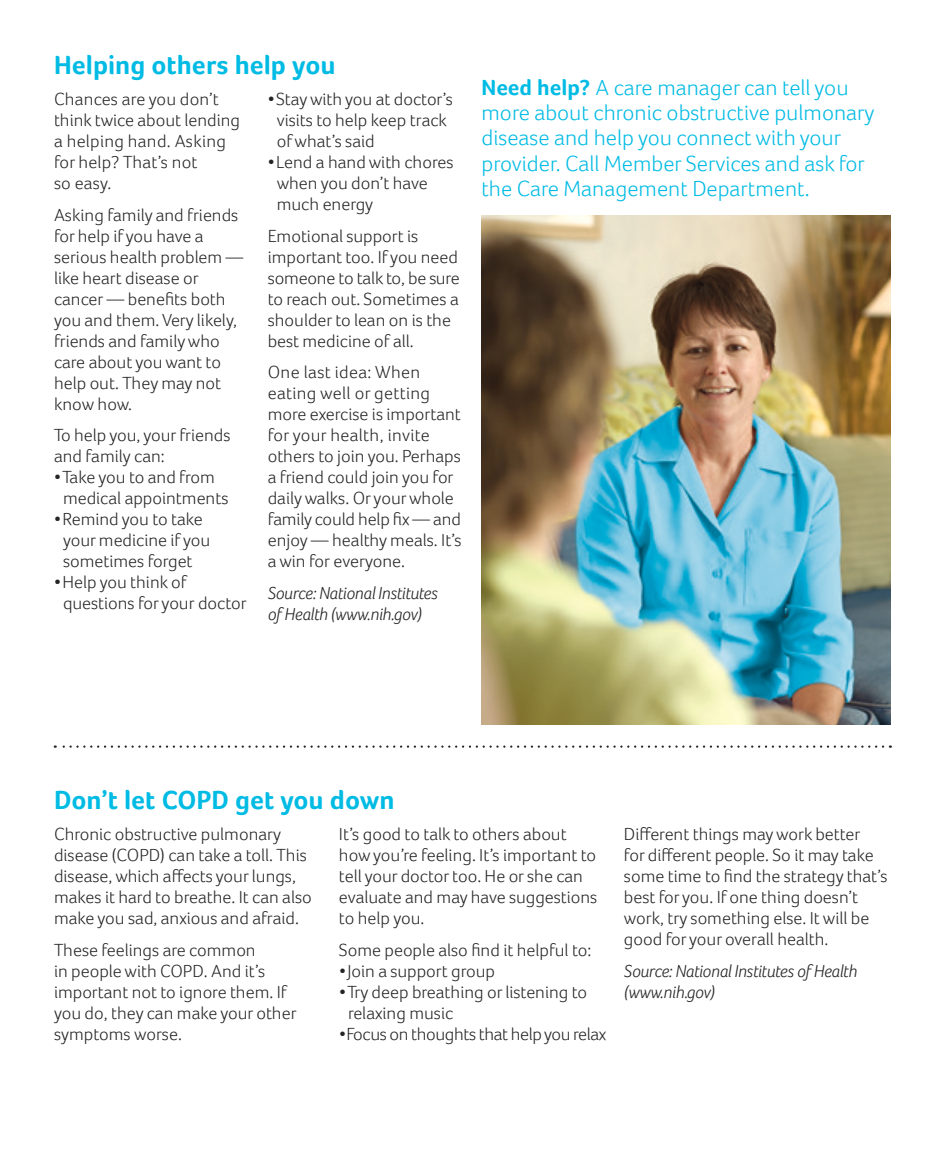
<style>
.page{position:relative;width:945px;height:1161px;background:#fff}
.page>*{position:absolute;margin:0;border:0;box-sizing:border-box;transform-origin:0 0}
.t1{font:700 27px "Foco Corp";color:#00bbe4}
.t2{font:300 22.5px/25.5px "Foco Corp";color:#00bbe4}
.t3{font:300 18px/21px "Foco Corp";color:#242425}
.t4{font:italic 300 18px/21px "Foco Corp";letter-spacing:-.01em;color:#242425}
.t5{font:300 18px "Foco Corp";letter-spacing:-.02em;color:#242425}
.s1{font-weight:700}
</style>
<div class="page">
<svg style="left:55px;top:746px;width:828px;height:2px"></svg>
<img style="left:482px;top:215px;width:409px;height:509px">
<h1 class="t1" style="left:54px;top:48px;width:283px">Helping others help you</h1>
<p class="t3" style="left:54px;top:88px;width:188px">Chances are you don’t think twice about lending a helping hand. Asking for help? That’s not<br>so easy.</p>
<p class="t3" style="left:54px;top:204px;width:191px">Asking family and friends for help if you have a serious health problem — like heart disease or cancer — benefits both you and them. Very likely, friends and family who care about you want to help out. They may not know how.</p>
<p class="t3" style="left:54px;top:424px;width:178px">To help you, your friends and family can:</p>
<p class="t3" style="left:63px;top:466px;width:167px;text-indent:-9px">• Take you to and from medical appointments</p>
<p class="t3" style="left:54px;top:508px;width:158px;text-align:center">• Remind you to take your medicine if you sometimes forget</p>
<p class="t3" style="left:63px;top:571px;width:185px;text-indent:-9px">• Help you think of questions for your doctor</p>
<p class="t3" style="left:277px;top:88px;width:178px;text-indent:-9px">• Stay with you at doctor’s visits to help keep track of what’s said</p>
<p class="t3" style="left:277px;top:151px;width:178px;text-indent:-9px">• Lend a hand with chores when you don’t have much energy</p>
<p class="t3" style="left:268px;top:225px;width:193px">Emotional support is important too. If you need someone to talk to, be sure to reach out. Sometimes a shoulder to lean on is the best medicine of all.</p>
<p class="t3" style="left:268px;top:361px;width:195px">One last idea: When eating well or getting more exercise is important for your health, invite others to join you. Perhaps a friend could join you for daily walks. Or your whole family could help fix — and enjoy — healthy meals. It’s a win for everyone.</p>
<p class="t4" style="left:268px;top:582px;width:172px">Source: National Institutes of Health (www.nih.gov)</p>
<p class="t2" style="left:482px;top:74px;width:395px"><span class="s1">Need help?</span> A care manager can tell you more about chronic obstructive pulmonary disease and help you connect with your provider. Call Member Services and ask for the Care Management Department.</p>
<h1 class="t1" style="left:54px;top:783px;width:342px">Don’t let COPD get you down</h1>
<p class="t3" style="left:54px;top:823px;width:259px">Chronic obstructive pulmonary disease (COPD) can take a toll. This disease, which affects your lungs, makes it hard to breathe. It can also make you sad, anxious and afraid.</p>
<p class="t3" style="left:54px;top:939px;width:244px">These feelings are common<br>in people with COPD. And it’s important not to ignore them. If you do, they can make your other symptoms worse.</p>
<p class="t3" style="left:339px;top:823px;width:260px">It’s good to talk to others about how you’re feeling. It’s important to tell your doctor too. He or she can evaluate and may have suggestions to help you.</p>
<p class="t3" style="left:339px;top:939px;width:254px">Some people also find it helpful to:</p>
<p class="t3" style="left:339px;top:960px;width:158px">• Join a support group</p>
<p class="t3" style="left:348px;top:981px;width:241px;text-indent:-9px">• Try deep breathing or listening to relaxing music</p>
<p class="t5" style="left:339px;top:1023px;width:269px">• Focus on thoughts that help you relax</p>
<p class="t3" style="left:624px;top:823px;width:265px">Different things may work better<br>for different people. So it may take some time to find the strategy that’s best for you. If one thing doesn’t work, try something else. It will be good for your overall health.</p>
<p class="t4" style="left:624px;top:960px;width:235px">Source: National Institutes of Health (www.nih.gov)</p>
</div>
